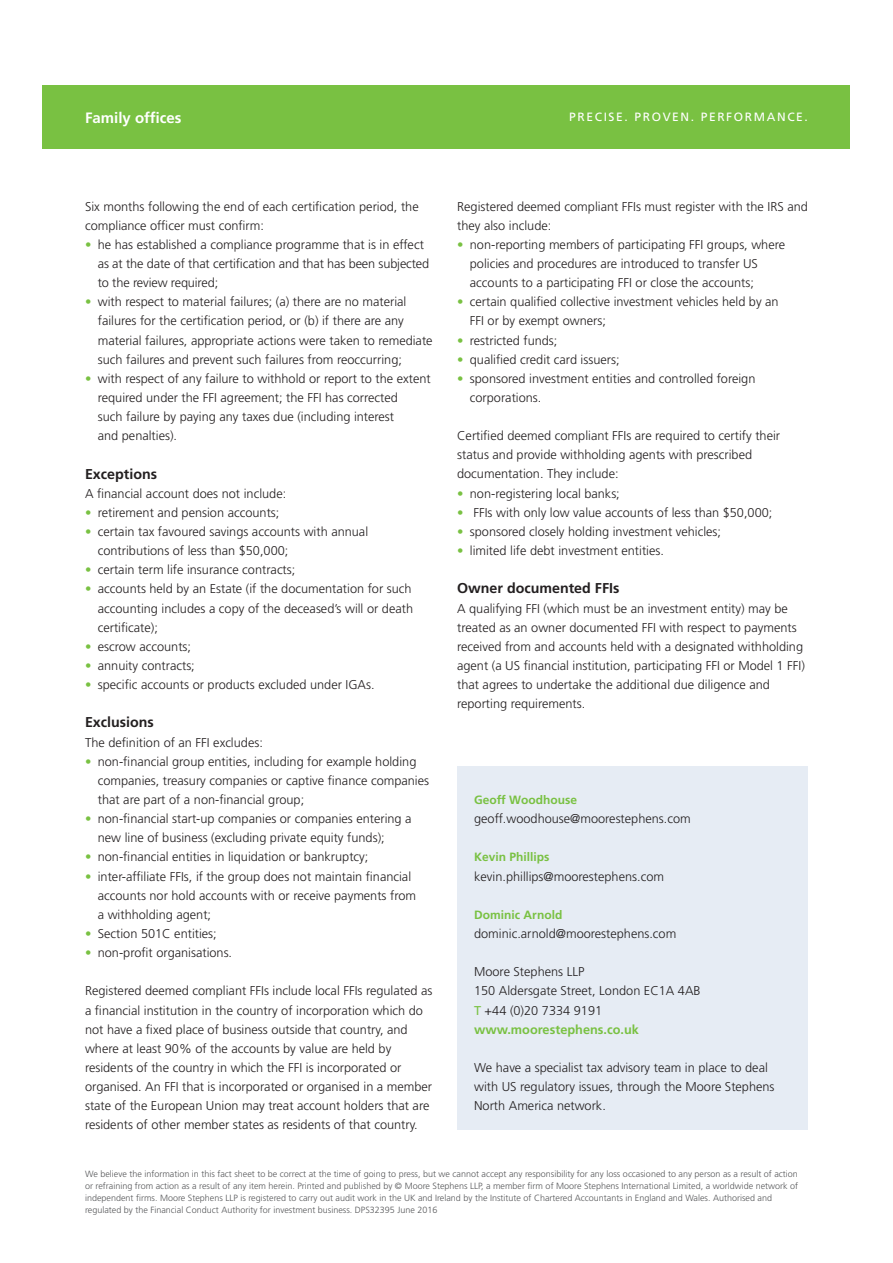
<style>
.page{position:relative;width:893px;height:1263px;background:#fff}
.page>*{position:absolute;margin:0;border:0;box-sizing:border-box;transform-origin:0 0}
.t1{font:700 15px "Frutiger LT Std";color:#fff}
.t2{font:700 14.25px "Frutiger LT Std";color:#231f20}
.t3{font:300 12.75px/19.2px "Frutiger LT Std";color:#231f20}
.t4{font:700 12px "Frutiger LT Std";color:#79c142}
.t5{font:12px "Frutiger LT Std";letter-spacing:.135em;color:#fff}
.t6{font:300 9px/12px "Frutiger LT Std";color:#57585a}
.s1{color:#79c142}
.s2{font-weight:400;color:#79c142}
.s3{font-weight:700;color:#79c142}
</style>
<div class="page">
<div style="left:43px;top:85px;width:807px;height:64px;background:#79c142"></div>
<div style="left:457px;top:766px;width:351px;height:363px;background:#e6ecf4"></div>
<p class="t1" style="left:85px;top:109px;width:98px">Family offices</p>
<p class="t5" style="left:569px;top:110px;width:240px">PRECISE. PROVEN. PERFORMANCE.</p>
<p class="t3" style="left:85px;top:197px;width:335px">Six months following the end of each certification period, the compliance officer must confirm:</p>
<p class="t3" style="left:98px;top:235px;width:333px;text-indent:-13px"><span class="s1">•</span> he has established a compliance programme that is in effect as at the date of that certification and that has been subjected to the review required;</p>
<p class="t3" style="left:98px;top:292px;width:336px;text-indent:-13px"><span class="s1">•</span> with respect to material failures; (a) there are no material failures for the certification period, or (b) if there are any material failures, appropriate actions were taken to remediate such failures and prevent such failures from reoccurring;</p>
<p class="t3" style="left:98px;top:369px;width:334px;text-indent:-13px"><span class="s1">•</span> with respect of any failure to withhold or report to the extent required under the FFI agreement; the FFI has corrected<br>such failure by paying any taxes due (including interest<br>and penalties).</p>
<p class="t2" style="left:85px;top:465px;width:74px">Exceptions</p>
<p class="t3" style="left:85px;top:484px;width:203px">A financial account does not include:</p>
<p class="t3" style="left:85px;top:503px;width:196px"><span class="s1">•</span> retirement and pension accounts;</p>
<p class="t3" style="left:98px;top:522px;width:272px;text-indent:-13px"><span class="s1">•</span> certain tax favoured savings accounts with annual contributions of less than $50,000;</p>
<p class="t3" style="left:85px;top:560px;width:212px"><span class="s1">•</span> certain term life insurance contracts;</p>
<p class="t3" style="left:98px;top:580px;width:317px;text-align:justify;text-indent:-13px"><span class="s1">•</span> accounts held by an Estate (if the documentation for such accounting includes a copy of the deceased’s will or death certificate);</p>
<p class="t3" style="left:85px;top:637px;width:108px"><span class="s1">•</span> escrow accounts;</p>
<p class="t3" style="left:85px;top:656px;width:111px"><span class="s1">•</span> annuity contracts;</p>
<p class="t3" style="left:85px;top:675px;width:291px"><span class="s1">•</span> specific accounts or products excluded under IGAs.</p>
<p class="t2" style="left:85px;top:714px;width:70px">Exclusions</p>
<p class="t3" style="left:85px;top:733px;width:179px">The definition of an FFI excludes:</p>
<p class="t3" style="left:98px;top:752px;width:333px;text-indent:-13px"><span class="s1">•</span> non-financial group entities, including for example holding companies, treasury companies or captive finance companies that are part of a non-financial group;</p>
<p class="t3" style="left:98px;top:809px;width:315px;text-indent:-13px"><span class="s1">•</span> non-financial start-up companies or companies entering a new line of business (excluding private equity funds);</p>
<p class="t3" style="left:85px;top:847px;width:285px"><span class="s1">•</span> non-financial entities in liquidation or bankruptcy;</p>
<p class="t3" style="left:98px;top:867px;width:320px;text-indent:-13px"><span class="s1">•</span> inter-affiliate FFIs, if the group does not maintain financial accounts nor hold accounts with or receive payments from a withholding agent;</p>
<p class="t3" style="left:85px;top:924px;width:133px"><span class="s1">•</span> Section 501C entities;</p>
<p class="t3" style="left:85px;top:943px;width:149px"><span class="s1">•</span> non-profit organisations.</p>
<p class="t3" style="left:85px;top:981px;width:349px">Registered deemed compliant FFIs include local FFIs regulated as a financial institution in the country of incorporation which do not have a fixed place of business outside that country, and where at least 90% of the accounts by value are held by residents of the country in which the FFI is incorporated or organised. An FFI that is incorporated or organised in a member state of the European Union may treat account holders that are residents of other member states as residents of that country.</p>
<p class="t3" style="left:457px;top:197px;width:352px">Registered deemed compliant FFIs must register with the IRS and they also include:</p>
<p class="t3" style="left:470px;top:235px;width:317px;text-indent:-13px"><span class="s1">•</span> non-reporting members of participating FFI groups, where policies and procedures are introduced to transfer US accounts to a participating FFI or close the accounts;</p>
<p class="t3" style="left:470px;top:292px;width:310px;text-indent:-13px"><span class="s1">•</span> certain qualified collective investment vehicles held by an<br>FFI or by exempt owners;</p>
<p class="t3" style="left:457px;top:331px;width:102px"><span class="s1">•</span> restricted funds;</p>
<p class="t3" style="left:457px;top:350px;width:164px"><span class="s1">•</span> qualified credit card issuers;</p>
<p class="t3" style="left:470px;top:369px;width:287px;text-indent:-13px"><span class="s1">•</span> sponsored investment entities and controlled foreign corporations.</p>
<p class="t3" style="left:457px;top:426px;width:325px">Certified deemed compliant FFIs are required to certify their status and provide withholding agents with prescribed documentation. They include:</p>
<p class="t3" style="left:457px;top:484px;width:164px"><span class="s1">•</span> non-registering local banks;</p>
<p class="t3" style="left:457px;top:503px;width:317px"><span class="s1">•</span> FFIs with only low value accounts of less than $50,000;</p>
<p class="t3" style="left:457px;top:522px;width:266px"><span class="s1">•</span> sponsored closely holding investment vehicles;</p>
<p class="t3" style="left:457px;top:541px;width:208px"><span class="s1">•</span> limited life debt investment entities.</p>
<p class="t2" style="left:457px;top:580px;width:164px">Owner documented FFIs</p>
<p class="t3" style="left:457px;top:599px;width:349px">A qualifying FFI (which must be an investment entity) may be treated as an owner documented FFI with respect to payments received from and accounts held with a designated withholding agent (a US financial institution, participating FFI or Model 1 FFI) that agrees to undertake the additional due diligence and reporting requirements.</p>
<p class="t4" style="left:474px;top:793px;width:104px">Geoff Woodhouse</p>
<p class="t3" style="left:474px;top:809px;width:218px">geoff.woodhouse@moorestephens.com</p>
<p class="t4" style="left:474px;top:850px;width:77px">Kevin Phillips</p>
<p class="t3" style="left:474px;top:867px;width:191px">kevin.phillips@moorestephens.com</p>
<p class="t4" style="left:474px;top:908px;width:90px">Dominic Arnold</p>
<p class="t3" style="left:474px;top:924px;width:204px">dominic.arnold@moorestephens.com</p>
<p class="t3" style="left:474px;top:962px;width:228px">Moore Stephens LLP<br>150 Aldersgate Street, London EC1A 4AB<br><span class="s2">T</span> +44 (0)20 7334 9191 <span class="s3">www.moorestephens.co.uk</span></p>
<p class="t3" style="left:474px;top:1058px;width:302px">We have a specialist tax advisory team in place to deal with US regulatory issues, through the Moore Stephens<br>North America network.</p>
<p class="t6" style="left:85px;top:1168px;width:715px">We believe the information in this fact sheet to be correct at the time of going to press, but we cannot accept any responsibility for any loss occasioned to any person as a result of action or refraining from action as a result of any item herein. Printed and published by © Moore Stephens LLP, a member firm of Moore Stephens International Limited, a worldwide network of independent firms. Moore Stephens LLP is registered to carry out audit work in the UK and Ireland by the Institute of Chartered Accountants in England and Wales. Authorised and regulated by the Financial Conduct Authority for investment business. DPS32395 June 2016</p>
</div>
